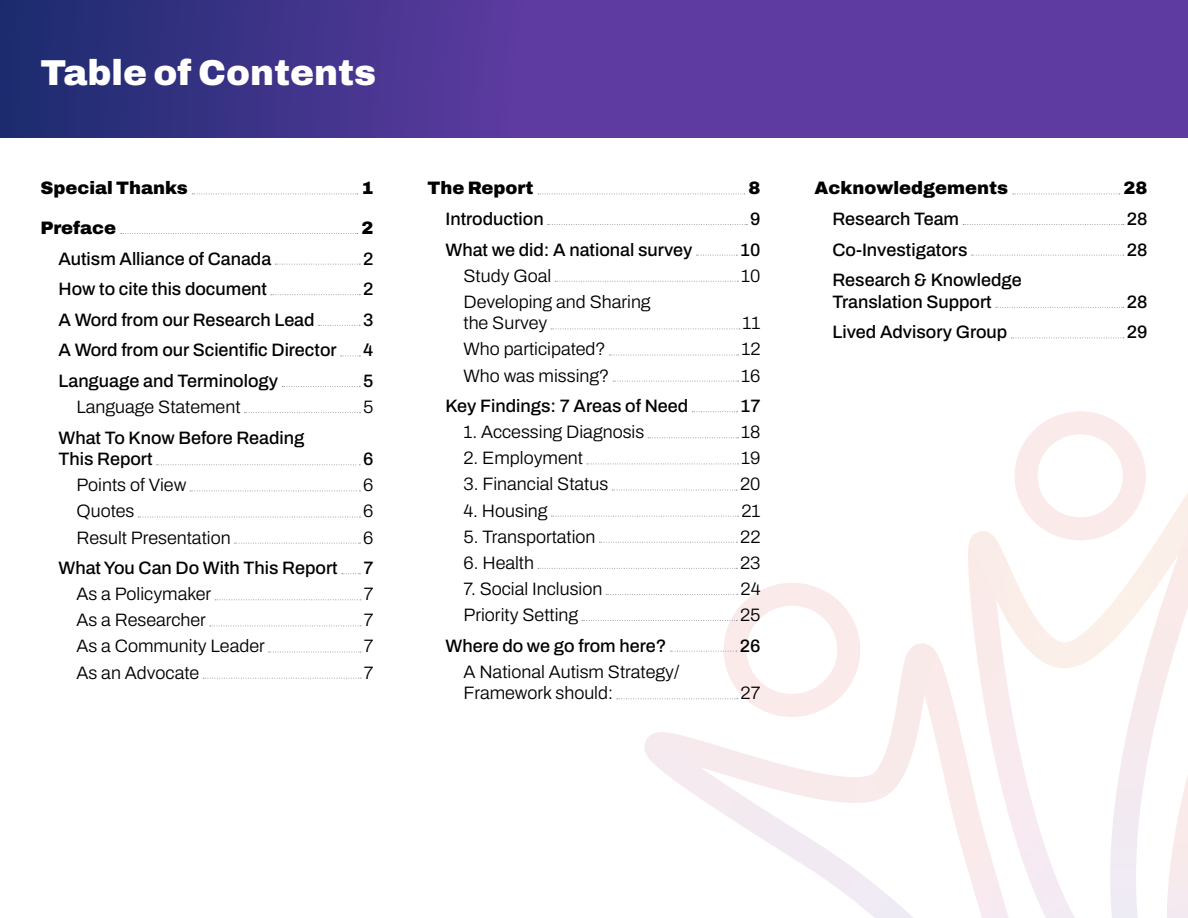
<style>
.page{position:relative;width:1188px;height:918px;background:#fff}
.page>*{position:absolute;margin:0;border:0;box-sizing:border-box;transform-origin:0 0}
.t1{font:900 36px "Archivo";color:#fff}
.t2{font:300 18px/21.6px "Archivo";color:#000}
.t3{font:500 18px/21.6px "Archivo";color:#000}
.t4{font:900 18px "Archivo";color:#000}
</style>
<div class="page">
<svg style="left:0;top:0;width:1188px;height:138px;background:#4f3795"></svg>
<svg style="left:968px;top:493px;width:220px;height:425px"></svg>
<svg style="left:1167px;top:633px;width:21px;height:285px"></svg>
<svg style="left:644px;top:643px;width:382px;height:275px"></svg>
<svg style="left:1015px;top:411px;width:131px;height:129px"></svg>
<svg style="left:192px;top:194px;width:166px;height:1px"></svg>
<svg style="left:121px;top:233px;width:237px;height:1px"></svg>
<svg style="left:275px;top:264px;width:85px;height:1px"></svg>
<svg style="left:271px;top:294px;width:89px;height:1px"></svg>
<svg style="left:319px;top:325px;width:41px;height:1px"></svg>
<svg style="left:341px;top:356px;width:19px;height:1px"></svg>
<svg style="left:282px;top:386px;width:78px;height:1px"></svg>
<svg style="left:244px;top:412px;width:116px;height:1px"></svg>
<svg style="left:157px;top:464px;width:203px;height:1px"></svg>
<svg style="left:190px;top:491px;width:170px;height:1px"></svg>
<svg style="left:138px;top:517px;width:222px;height:1px"></svg>
<svg style="left:234px;top:543px;width:126px;height:1px"></svg>
<svg style="left:342px;top:573px;width:18px;height:1px"></svg>
<svg style="left:215px;top:599px;width:146px;height:1px"></svg>
<svg style="left:210px;top:626px;width:151px;height:1px"></svg>
<svg style="left:269px;top:652px;width:92px;height:1px"></svg>
<svg style="left:203px;top:678px;width:158px;height:1px"></svg>
<svg style="left:538px;top:194px;width:207px;height:1px"></svg>
<svg style="left:548px;top:224px;width:199px;height:1px"></svg>
<svg style="left:696px;top:255px;width:41px;height:1px"></svg>
<svg style="left:555px;top:281px;width:184px;height:1px"></svg>
<svg style="left:551px;top:329px;width:189px;height:1px"></svg>
<svg style="left:610px;top:355px;width:129px;height:1px"></svg>
<svg style="left:613px;top:381px;width:126px;height:1px"></svg>
<svg style="left:692px;top:411px;width:46px;height:1px"></svg>
<svg style="left:648px;top:437px;width:91px;height:1px"></svg>
<svg style="left:587px;top:464px;width:152px;height:1px"></svg>
<svg style="left:612px;top:490px;width:125px;height:1px"></svg>
<svg style="left:551px;top:516px;width:188px;height:1px"></svg>
<svg style="left:599px;top:542px;width:138px;height:1px"></svg>
<svg style="left:538px;top:568px;width:324px;height:149px"></svg>
<svg style="left:1013px;top:194px;width:107px;height:1px"></svg>
<svg style="left:963px;top:224px;width:161px;height:1px"></svg>
<svg style="left:972px;top:255px;width:152px;height:1px"></svg>
<svg style="left:996px;top:307px;width:128px;height:1px"></svg>
<svg style="left:1011px;top:338px;width:113px;height:1px"></svg>
<h1 class="t1" style="left:40px;top:45px;width:337px">Table of Contents</h1>
<p class="t4" style="left:40px;top:175px;width:149px">Special Thanks</p>
<p class="t4" style="left:361px;top:175px;width:14px">1</p>
<p class="t4" style="left:40px;top:214px;width:77px">Preface</p>
<p class="t4" style="left:361px;top:214px;width:14px">2</p>
<p class="t3" style="left:58px;top:248px;width:214px">Autism Alliance of Canada</p>
<p class="t3" style="left:363px;top:248px;width:12px">2</p>
<p class="t3" style="left:58px;top:278px;width:210px">How to cite this document</p>
<p class="t3" style="left:363px;top:278px;width:12px">2</p>
<p class="t3" style="left:58px;top:309px;width:258px">A Word from our Research Lead</p>
<p class="t3" style="left:363px;top:309px;width:12px">3</p>
<p class="t3" style="left:58px;top:339px;width:280px">A Word from our Scientific Director</p>
<p class="t3" style="left:363px;top:339px;width:12px">4</p>
<p class="t3" style="left:58px;top:370px;width:221px">Language and Terminology</p>
<p class="t3" style="left:363px;top:370px;width:12px">5</p>
<p class="t2" style="left:76px;top:396px;width:166px">Language Statement</p>
<p class="t2" style="left:363px;top:396px;width:12px">5</p>
<p class="t3" style="left:58px;top:427px;width:248px">What To Know Before Reading<br>This Report</p>
<p class="t3" style="left:363px;top:448px;width:12px">6</p>
<p class="t2" style="left:76px;top:474px;width:111px">Points of View</p>
<p class="t2" style="left:363px;top:474px;width:12px">6</p>
<p class="t2" style="left:76px;top:500px;width:60px">Quotes</p>
<p class="t2" style="left:363px;top:500px;width:12px">6</p>
<p class="t2" style="left:76px;top:527px;width:156px">Result Presentation</p>
<p class="t2" style="left:363px;top:527px;width:12px">6</p>
<p class="t3" style="left:58px;top:557px;width:281px">What You Can Do With This Report</p>
<p class="t3" style="left:363px;top:557px;width:12px">7</p>
<p class="t2" style="left:77px;top:583px;width:136px">As a Policymaker</p>
<p class="t2" style="left:364px;top:583px;width:11px">7</p>
<p class="t2" style="left:76px;top:609px;width:131px">As a Researcher</p>
<p class="t2" style="left:364px;top:609px;width:11px">7</p>
<p class="t2" style="left:76px;top:635px;width:190px">As a Community Leader</p>
<p class="t2" style="left:364px;top:635px;width:11px">7</p>
<p class="t2" style="left:76px;top:662px;width:124px">As an Advocate</p>
<p class="t2" style="left:364px;top:662px;width:11px">7</p>
<p class="t4" style="left:428px;top:175px;width:107px">The Report</p>
<p class="t4" style="left:748px;top:175px;width:14px">8</p>
<p class="t3" style="left:446px;top:208px;width:100px">Introduction</p>
<p class="t3" style="left:750px;top:208px;width:12px">9</p>
<p class="t3" style="left:446px;top:239px;width:249px">What we did: A national survey</p>
<p class="t3" style="left:740px;top:239px;width:22px">10</p>
<p class="t2" style="left:464px;top:265px;width:89px">Study Goal</p>
<p class="t2" style="left:741px;top:265px;width:21px">10</p>
<p class="t2" style="left:464px;top:291px;width:189px">Developing and Sharing the Survey</p>
<p class="t2" style="left:743px;top:312px;width:19px">11</p>
<p class="t2" style="left:464px;top:338px;width:144px">Who participated?</p>
<p class="t2" style="left:741px;top:338px;width:21px">12</p>
<p class="t2" style="left:463px;top:365px;width:147px">Who was missing?</p>
<p class="t2" style="left:741px;top:365px;width:21px">16</p>
<p class="t3" style="left:445px;top:395px;width:244px">Key Findings: 7 Areas of Need</p>
<p class="t3" style="left:741px;top:395px;width:21px">17</p>
<p class="t2" style="left:463px;top:421px;width:182px">1. Accessing Diagnosis</p>
<p class="t2" style="left:741px;top:421px;width:21px">18</p>
<p class="t2" style="left:464px;top:447px;width:121px">2. Employment</p>
<p class="t2" style="left:741px;top:447px;width:21px">19</p>
<p class="t2" style="left:464px;top:473px;width:146px">3. Financial Status</p>
<p class="t2" style="left:740px;top:473px;width:22px">20</p>
<p class="t2" style="left:464px;top:500px;width:86px">4. Housing</p>
<p class="t2" style="left:741px;top:500px;width:21px">21</p>
<p class="t2" style="left:463px;top:526px;width:134px">5. Transportation</p>
<p class="t2" style="left:740px;top:526px;width:22px">22</p>
<p class="t2" style="left:463px;top:552px;width:72px">6. Health</p>
<p class="t2" style="left:740px;top:552px;width:22px">23</p>
<p class="t2" style="left:463px;top:578px;width:140px">7. Social Inclusion</p>
<p class="t2" style="left:741px;top:578px;width:21px">24</p>
<p class="t2" style="left:463px;top:604px;width:116px">Priority Setting</p>
<p class="t2" style="left:740px;top:604px;width:22px">25</p>
<p class="t3" style="left:445px;top:635px;width:222px">Where do we go from here?</p>
<p class="t3" style="left:740px;top:635px;width:22px">26</p>
<p class="t2" style="left:463px;top:661px;width:217px">A National Autism Strategy/<br>Framework should:</p>
<p class="t2" style="left:741px;top:682px;width:21px">27</p>
<p class="t4" style="left:814px;top:175px;width:195px">Acknowledgements</p>
<p class="t4" style="left:1123px;top:175px;width:26px">28</p>
<p class="t3" style="left:832px;top:208px;width:128px">Research Team</p>
<p class="t3" style="left:1127px;top:208px;width:22px">28</p>
<p class="t3" style="left:832px;top:239px;width:137px">Co-Investigators</p>
<p class="t3" style="left:1127px;top:239px;width:22px">28</p>
<p class="t3" style="left:832px;top:269px;width:191px">Research &amp; Knowledge<br>Translation Support</p>
<p class="t3" style="left:1127px;top:291px;width:22px">28</p>
<p class="t3" style="left:832px;top:321px;width:176px">Lived Advisory Group</p>
<p class="t3" style="left:1127px;top:321px;width:22px">29</p>
</div>
